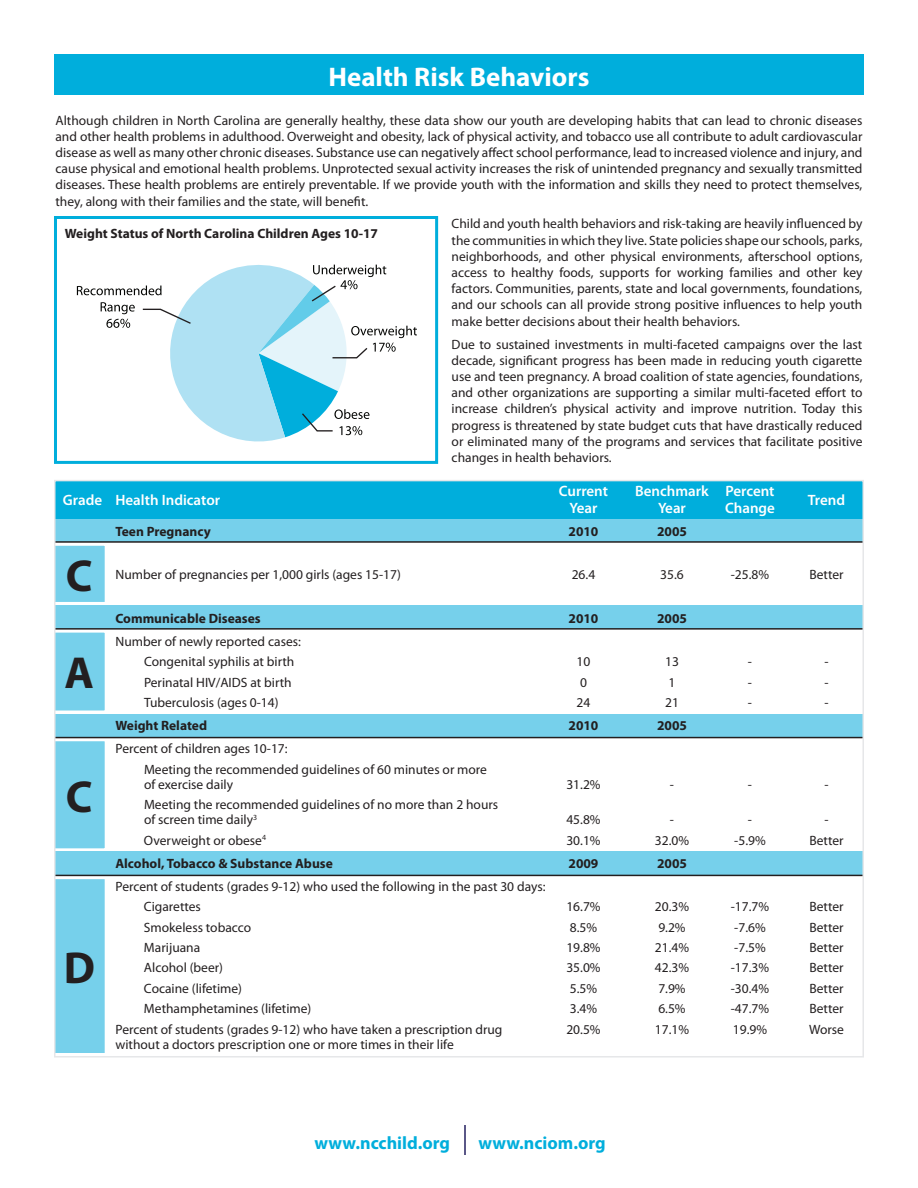
<style>
.page{position:relative;width:918px;height:1188px;background:#fff}
.page>*{position:absolute;margin:0;border:0;box-sizing:border-box;transform-origin:0 0}
.t1{font:700 45px "Myriad Pro";color:#231f20}
.t2{font:700 27px "Myriad Pro";color:#fff}
.t3{font:700 18px "Myriad Pro";color:#00aedc}
.t4{font:600 15px "Myriad Pro";color:#fff}
.t5{font:13.5px/16.2px "Myriad Pro";color:#231f20;text-align:justify}
.t6{font:700 13.5px "Myriad Pro";color:#231f20}
</style>
<div class="page">
<div style="left:52px;top:878px;width:54px;height:176px;background:#76d0eb"></div>
<div style="left:51px;top:876px;width:57px;height:180px;border:3px solid #fff"></div>
<div style="left:52px;top:740px;width:54px;height:110px;background:#76d0eb"></div>
<div style="left:51px;top:738px;width:57px;height:113px;border:3px solid #fff"></div>
<div style="left:52px;top:631px;width:54px;height:81px;background:#76d0eb"></div>
<div style="left:51px;top:630px;width:57px;height:84px;border:3px solid #fff"></div>
<div style="left:52px;top:544px;width:54px;height:59px;background:#76d0eb"></div>
<div style="left:51px;top:543px;width:57px;height:62px;border:3px solid #fff"></div>
<hr style="left:464px;top:1125px;width:2px;height:30px;background:#252060">
<div style="left:54px;top:54px;width:810px;height:40px;background:#00aedc"></div>
<div style="left:54px;top:216px;width:384px;height:248px;border:3px solid #00aedc"></div>
<div style="left:55px;top:518px;width:809px;height:24px;background:#76d0eb"></div>
<div style="left:54px;top:605px;width:810px;height:24px;background:#76d0eb"></div>
<div style="left:54px;top:714px;width:810px;height:24px;background:#76d0eb"></div>
<div style="left:54px;top:851px;width:810px;height:24px;background:#76d0eb"></div>
<div style="left:55px;top:480px;width:809px;height:38px;background:#00aedc"></div>
<hr style="left:54px;top:541px;width:810px;height:2px;background:#231f20">
<hr style="left:54px;top:628px;width:810px;height:2px;background:#231f20">
<hr style="left:54px;top:737px;width:810px;height:1px;background:#231f20">
<hr style="left:54px;top:875px;width:810px;height:1px;background:#231f20">
<svg style="left:77px;top:264px;width:340px;height:178px"></svg>
<p class="t2" style="left:329px;top:60px;width:262px">Health Risk Behaviors</p>
<p class="t5" style="left:55px;top:112px;width:809px">Although children in North Carolina are generally healthy, these data show our youth are developing habits that can lead to chronic diseases and other health problems in adulthood. Overweight and obesity, lack of physical activity, and tobacco use all contribute to adult cardiovascular disease as well as many other chronic diseases. Substance use can negatively affect school performance, lead to increased violence and injury, and cause physical and emotional health problems. Unprotected sexual activity increases the risk of unintended pregnancy and sexually transmitted diseases. These health problems are entirely preventable. If we provide youth with the information and skills they need to protect themselves, they, along with their families and the state, will benefit.</p>
<p class="t5" style="left:452px;top:216px;width:412px">Child and youth health behaviors and risk-taking are heavily influenced by the communities in which they live. State policies shape our schools, parks, neighborhoods, and other physical environments, afterschool options, access to healthy foods, supports for working families and other key factors. Communities, parents, state and local governments, foundations, and our schools can all provide strong positive influences to help youth make better decisions about their health behaviors.</p>
<p class="t5" style="left:452px;top:336px;width:412px">Due to sustained investments in multi-faceted campaigns over the last decade, significant progress has been made in reducing youth cigarette use and teen pregnancy. A broad coalition of state agencies, foundations, and other organizations are supporting a similar multi-faceted effort to increase children’s physical activity and improve nutrition. Today this progress is threatened by state budget cuts that have drastically reduced or eliminated many of the programs and services that facilitate positive changes in health behaviors.</p>
<p class="t6" style="left:65px;top:224px;width:315px">Weight Status of North Carolina Children Ages 10-17</p>
<p class="t4" style="left:63px;top:490px;width:159px">Grade Health Indicator</p>
<p class="t4" style="left:559px;top:481px;width:51px">Current</p>
<p class="t4" style="left:635px;top:481px;width:141px">Benchmark Percent</p>
<p class="t4" style="left:570px;top:499px;width:29px">Year</p>
<p class="t4" style="left:658px;top:499px;width:29px">Year</p>
<p class="t4" style="left:725px;top:499px;width:51px">Change</p>
<p class="t4" style="left:808px;top:490px;width:39px">Trend</p>
<p class="t1" style="left:66px;top:546px;width:28px">C</p>
<p class="t1" style="left:65px;top:644px;width:31px">A</p>
<p class="t1" style="left:66px;top:767px;width:28px">C</p>
<p class="t1" style="left:64px;top:938px;width:33px">D</p>
<p class="t6" style="left:116px;top:523px;width:97px">Teen Pregnancy</p>
<p class="t6" style="left:569px;top:523px;width:31px">2010</p>
<p class="t6" style="left:657px;top:523px;width:31px">2005</p>
<p class="t5" style="left:116px;top:566px;width:287px">Number of pregnancies per 1,000 girls (ages 15-17)</p>
<p class="t5" style="left:572px;top:566px;width:25px">26.4</p>
<p class="t5" style="left:660px;top:566px;width:25px">35.6</p>
<p class="t5" style="left:731px;top:566px;width:40px">-25.8%</p>
<p class="t5" style="left:809px;top:566px;width:36px">Better</p>
<p class="t6" style="left:116px;top:609px;width:147px">Communicable Diseases</p>
<p class="t6" style="left:569px;top:609px;width:31px">2010</p>
<p class="t6" style="left:657px;top:609px;width:31px">2005</p>
<p class="t5" style="left:116px;top:633px;width:187px">Number of newly reported cases:</p>
<p class="t5" style="left:144px;top:653px;width:152px">Congenital syphilis at birth</p>
<p class="t5" style="left:577px;top:653px;width:15px">10</p>
<p class="t5" style="left:665px;top:653px;width:15px">13</p>
<p class="t5" style="left:748px;top:653px;width:6px">-</p>
<p class="t5" style="left:824px;top:653px;width:6px">-</p>
<p class="t5" style="left:144px;top:674px;width:149px">Perinatal HIV/AIDS at birth</p>
<p class="t5" style="left:580px;top:674px;width:8px">0</p>
<p class="t5" style="left:669px;top:674px;width:8px">1</p>
<p class="t5" style="left:748px;top:674px;width:6px">-</p>
<p class="t5" style="left:824px;top:674px;width:6px">-</p>
<p class="t5" style="left:144px;top:694px;width:136px">Tuberculosis (ages 0-14)</p>
<p class="t5" style="left:577px;top:694px;width:15px">24</p>
<p class="t5" style="left:665px;top:694px;width:15px">21</p>
<p class="t5" style="left:748px;top:694px;width:6px">-</p>
<p class="t5" style="left:824px;top:694px;width:6px">-</p>
<p class="t6" style="left:116px;top:717px;width:93px">Weight Related</p>
<p class="t6" style="left:569px;top:717px;width:31px">2010</p>
<p class="t6" style="left:657px;top:717px;width:31px">2005</p>
<p class="t5" style="left:116px;top:740px;width:174px">Percent of children ages 10-17:</p>
<p class="t5" style="left:144px;top:761px;width:344px;line-height:15px">Meeting the recommended guidelines of 60 minutes or more of exercise daily</p>
<p class="t5" style="left:566px;top:776px;width:36px">31.2%</p>
<p class="t5" style="left:670px;top:776px;width:6px">-</p>
<p class="t5" style="left:748px;top:776px;width:6px">-</p>
<p class="t5" style="left:824px;top:776px;width:6px">-</p>
<p class="t5" style="left:144px;top:797px;width:356px;line-height:15px">Meeting the recommended guidelines of no more than 2 hours of screen time daily<sup>3</sup></p>
<p class="t5" style="left:566px;top:811px;width:36px">45.8%</p>
<p class="t5" style="left:670px;top:811px;width:6px">-</p>
<p class="t5" style="left:748px;top:811px;width:6px">-</p>
<p class="t5" style="left:824px;top:811px;width:6px">-</p>
<p class="t5" style="left:144px;top:832px;width:124px">Overweight or obese<sup>4</sup></p>
<p class="t5" style="left:566px;top:832px;width:36px">30.1%</p>
<p class="t5" style="left:655px;top:832px;width:36px">32.0%</p>
<p class="t5" style="left:734px;top:832px;width:33px">-5.9%</p>
<p class="t5" style="left:809px;top:832px;width:36px">Better</p>
<p class="t6" style="left:116px;top:854px;width:219px">Alcohol, Tobacco &amp; Substance Abuse</p>
<p class="t6" style="left:569px;top:854px;width:31px">2009</p>
<p class="t6" style="left:657px;top:854px;width:31px">2005</p>
<p class="t5" style="left:116px;top:878px;width:431px">Percent of students (grades 9-12) who used the following in the past 30 days:</p>
<p class="t5" style="left:144px;top:898px;width:59px">Cigarettes</p>
<p class="t5" style="left:566px;top:898px;width:36px">16.7%</p>
<p class="t5" style="left:655px;top:898px;width:36px">20.3%</p>
<p class="t5" style="left:731px;top:898px;width:40px">-17.7%</p>
<p class="t5" style="left:809px;top:898px;width:36px">Better</p>
<p class="t5" style="left:144px;top:919px;width:109px">Smokeless tobacco</p>
<p class="t5" style="left:570px;top:919px;width:29px">8.5%</p>
<p class="t5" style="left:658px;top:919px;width:29px">9.2%</p>
<p class="t5" style="left:734px;top:919px;width:33px">-7.6%</p>
<p class="t5" style="left:809px;top:919px;width:36px">Better</p>
<p class="t5" style="left:144px;top:939px;width:58px">Marijuana</p>
<p class="t5" style="left:566px;top:939px;width:36px">19.8%</p>
<p class="t5" style="left:655px;top:939px;width:36px">21.4%</p>
<p class="t5" style="left:734px;top:939px;width:33px">-7.5%</p>
<p class="t5" style="left:809px;top:939px;width:36px">Better</p>
<p class="t5" style="left:144px;top:959px;width:81px">Alcohol (beer)</p>
<p class="t5" style="left:566px;top:959px;width:36px">35.0%</p>
<p class="t5" style="left:655px;top:959px;width:36px">42.3%</p>
<p class="t5" style="left:731px;top:959px;width:40px">-17.3%</p>
<p class="t5" style="left:809px;top:959px;width:36px">Better</p>
<p class="t5" style="left:144px;top:980px;width:100px">Cocaine (lifetime)</p>
<p class="t5" style="left:570px;top:980px;width:29px">5.5%</p>
<p class="t5" style="left:658px;top:980px;width:29px">7.9%</p>
<p class="t5" style="left:731px;top:980px;width:40px">-30.4%</p>
<p class="t5" style="left:809px;top:980px;width:36px">Better</p>
<p class="t5" style="left:144px;top:1000px;width:169px">Methamphetamines (lifetime)</p>
<p class="t5" style="left:570px;top:1000px;width:29px">3.4%</p>
<p class="t5" style="left:658px;top:1000px;width:29px">6.5%</p>
<p class="t5" style="left:731px;top:1000px;width:40px">-47.7%</p>
<p class="t5" style="left:809px;top:1000px;width:36px">Better</p>
<p class="t5" style="left:116px;top:1021px;width:388px">Percent of students (grades 9-12) who have taken a prescription drug</p>
<p class="t5" style="left:566px;top:1021px;width:36px">20.5%</p>
<p class="t5" style="left:655px;top:1021px;width:36px">17.1%</p>
<p class="t5" style="left:733px;top:1021px;width:36px">19.9%</p>
<p class="t5" style="left:809px;top:1021px;width:36px">Worse</p>
<p class="t5" style="left:116px;top:1036px;width:340px">without a doctors prescription one or more times in their life</p>
<p class="t3" style="left:315px;top:1131px;width:137px">www.ncchild.org</p>
<p class="t3" style="left:478px;top:1131px;width:129px">www.nciom.org</p>
</div>
